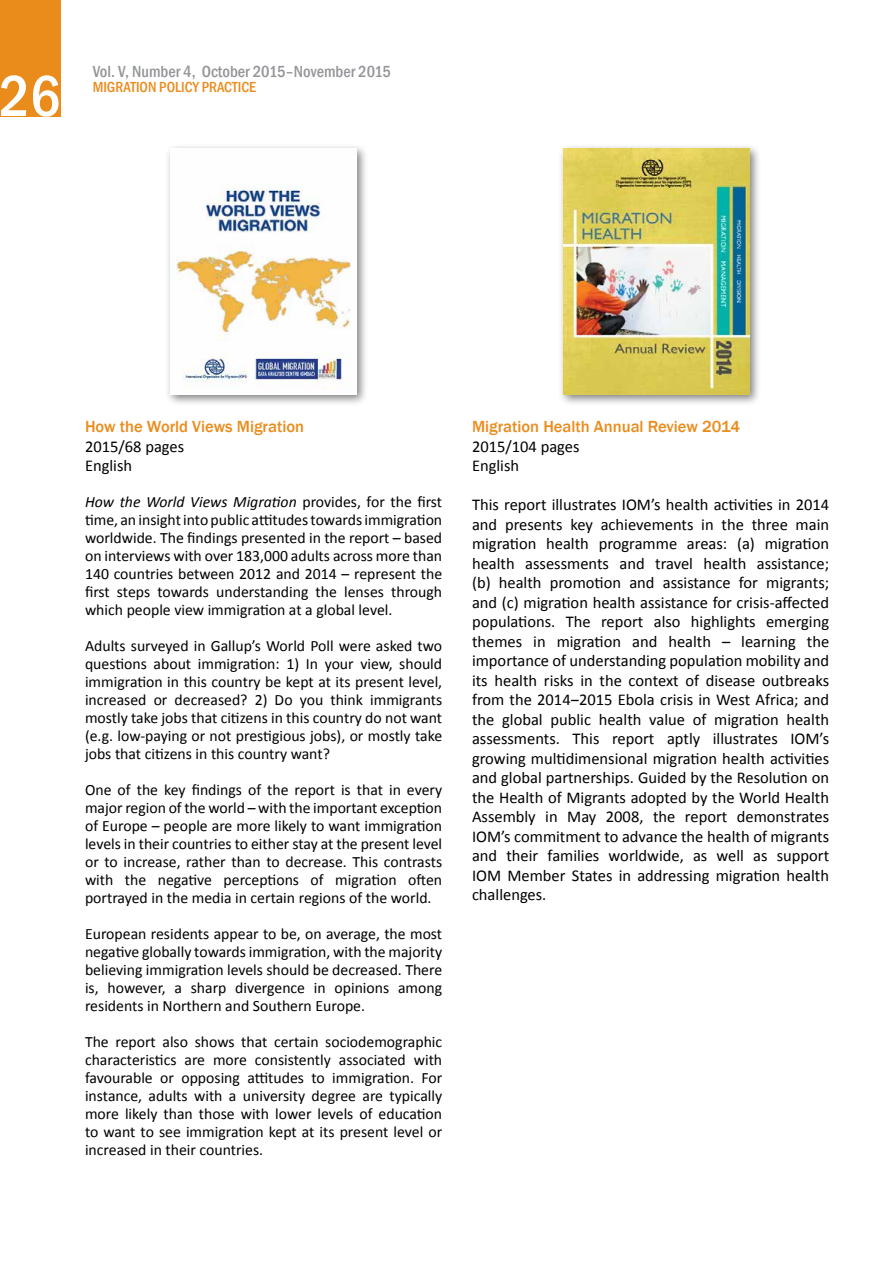
<style>
.page{position:relative;width:893px;height:1263px;background:#fff}
.page>*{position:absolute;margin:0;border:0;box-sizing:border-box;transform-origin:0 0}
.t1{font:500 condensed 60px "Franklin Gothic";color:#fff}
.body_text{font:16.5px/19.5px "Calibri";color:#000;text-align:justify}
.heading_1{font:500 16.5px "Franklin Gothic";color:#ea8c1c}
.t2{font:500 condensed 16.5px "Franklin Gothic";color:#939598}
.body_text-2{font:15.75px/18px "Calibri";color:#000;text-align:justify}
.t3{font:500 condensed 15px "Franklin Gothic";color:#ea8c1c}
.s1{font-style:italic}
</style>
<div class="page">
<div style="left:0;top:0;width:60px;height:117px;background:#ea8c1c"></div>
<div style="left:165px;top:143px;width:203px;height:263px;background:#000;opacity:.5"></div>
<img style="left:170px;top:149px;width:187px;height:246px">
<div style="left:558px;top:143px;width:203px;height:263px;background:#000;opacity:.5"></div>
<img style="left:563px;top:149px;width:187px;height:245px">
<h1 class="t1" style="left:-1px;top:57px;width:63px">26</h1>
<p class="t2" style="left:93px;top:61px;width:300px">Vol. V, Number 4, October 2015–November 2015</p>
<p class="t3" style="left:93px;top:78px;width:165px">MIGRATION POLICY PRACTICE</p>
<p class="heading_1" style="left:85px;top:416px;width:221px">How the World Views Migration</p>
<p class="body_text" style="left:85px;top:436px;width:101px">2015/68 pages</p>
<p class="body_text" style="left:85px;top:456px;width:49px">English</p>
<p class="body_text-2" style="left:85px;top:493px;width:359px"><span class="s1">How the World Views Migration</span> provides, for the first time, an insightinto public attitudestowardsimmigration worldwide. The findings presented in the report – based on interviews with over 183,000 adults across more than 140 countries between 2012 and 2014 – represent the first steps towards understanding the lenses through which people view immigration at a global level.</p>
<p class="body_text-2" style="left:85px;top:637px;width:359px">Adults surveyed in Gallup’s World Poll were asked two questions about immigration: 1) In your view, should immigration in this country be kept at its present level, increased or decreased? 2) Do you think immigrants mostly take jobs that citizens in this country do not want (e.g. low-paying or not prestigious jobs), or mostly take jobs that citizens in this country want?</p>
<p class="body_text-2" style="left:85px;top:781px;width:359px">One of the key findings of the report is that in every major region of the world – with the important exception of Europe – people are more likely to want immigration levels in their countries to either stay at the present level or to increase, rather than to decrease. This contrasts with the negative perceptions of migration often portrayed in the media in certain regions of the world.</p>
<p class="body_text-2" style="left:85px;top:925px;width:359px">European residents appear to be, on average, the most negative globally towards immigration, with the majority believing immigration levels should be decreased. There is, however, a sharp divergence in opinions among residents in Northern and Southern Europe.</p>
<p class="body_text-2" style="left:85px;top:1033px;width:359px">The report also shows that certain sociodemographic characteristics are more consistently associated with favourable or opposing attitudes to immigration. For instance, adults with a university degree are typically more likely than those with lower levels of education to want to see immigration kept at its present level or increased in their countries.</p>
<p class="heading_1" style="left:472px;top:416px;width:270px">Migration Health Annual Review 2014</p>
<p class="body_text" style="left:472px;top:436px;width:109px">2015/104 pages</p>
<p class="body_text" style="left:472px;top:456px;width:49px">English</p>
<p class="body_text" style="left:472px;top:495px;width:359px">This report illustrates IOM’s health activities in 2014 and presents key achievements in the three main migration health programme areas: (a) migration health assessments and travel health assistance; (b) health promotion and assistance for migrants; and (c) migration health assistance for crisis-affected populations. The report also highlights emerging themes in migration and health – learning the importance of understanding population mobility and its health risks in the context of disease outbreaks from the 2014‒2015 Ebola crisis in West Africa; and the global public health value of migration health assessments. This report aptly illustrates IOM’s growing multidimensional migration health activities and global partnerships. Guided by the Resolution on the Health of Migrants adopted by the World Health Assembly in May 2008, the report demonstrates IOM’s commitment to advance the health of migrants and their families worldwide, as well as support IOM Member States in addressing migration health challenges.</p>
</div>
